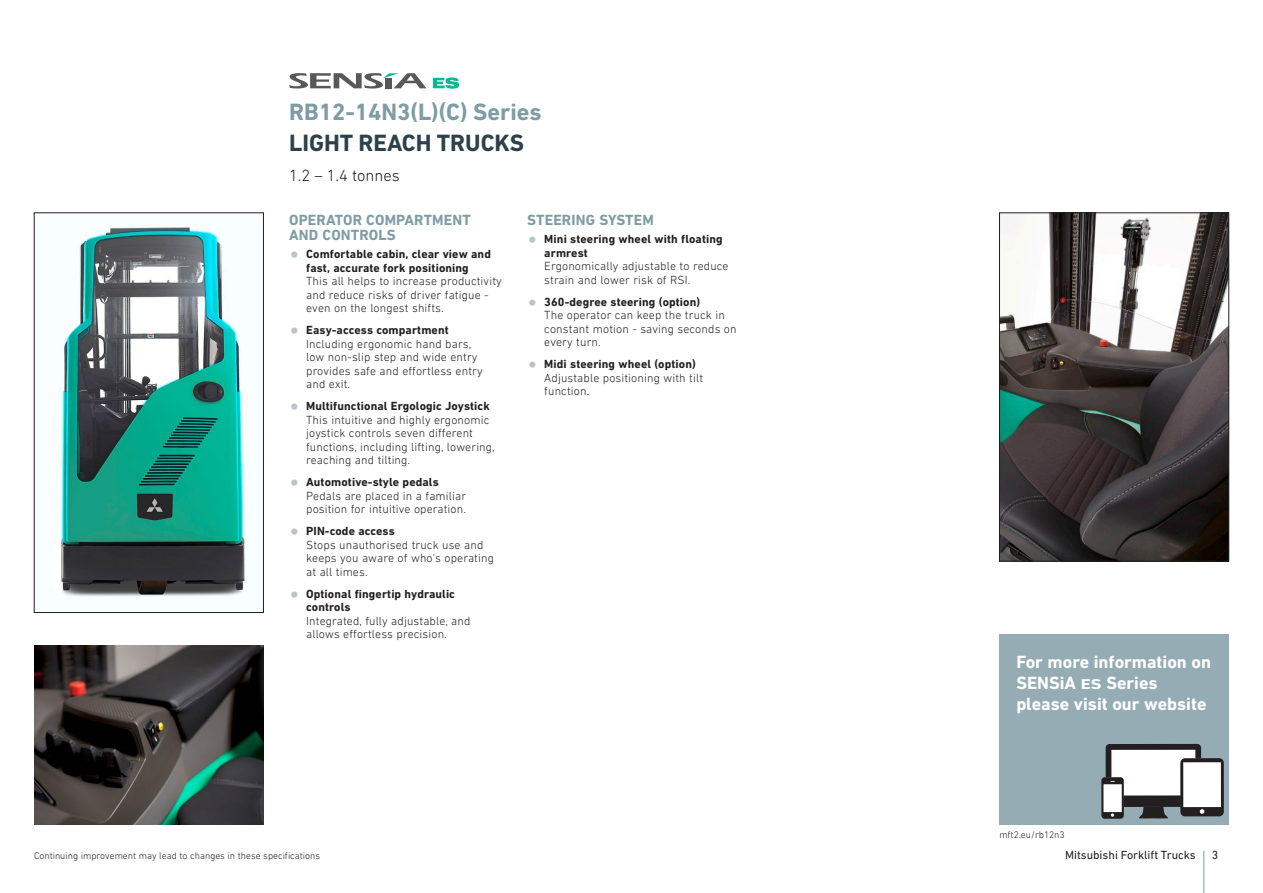
<style>
.page{position:relative;width:1263px;height:893px;background:#fff}
.page>*{position:absolute;margin:0;border:0;box-sizing:border-box;transform-origin:0 0}
.Inside_Series_Name_Norm{font:700 24px "DIN Next LT Pro";color:#7e9ca5}
.Inside_FormFactor_Norm{font:700 24px "DIN Next LT Pro";color:#2c414c}
.Boxout-Header{font:700 18px/21px "DIN Next LT Pro";color:#fff}
.Inside_Capacity_Norm{font:300 16.5px "DIN Next LT Pro";color:#23191c}
.TOP_FEATURES_Section_header{font:700 15px/15px "DIN Next LT Pro";letter-spacing:.01em;color:#7e9ca5}
.t1{font:300 12px/13.5px "DIN Next LT Pro";letter-spacing:.01em;color:#231f20}
.t2{font:12px "DIN Next LT Pro";color:#231f20}
.BODY_Smallprint_Norm{font:300 9.75px "DIN Next LT Pro";color:#231f20}
.s1{font-weight:400;font-size:24px;color:#b8c6cc}
.s2{font-weight:700}
.s3{font-size:14.4px}
</style>
<div class="page">
<div style="left:999px;top:634px;width:230px;height:191px;background:#95acb4"></div>
<div style="left:1111px;top:750px;width:84px;height:46px;background:#fff"></div>
<svg style="left:1139px;top:807px;width:29px;height:12px"></svg>
<div style="left:1101px;top:777px;width:23px;height:42px;background:#231f20;border-radius:3px"></div>
<svg style="left:1111px;top:813px;width:3px;height:4px"></svg>
<div style="left:1103px;top:784px;width:19px;height:28px;background:#fff"></div>
<div style="left:1180px;top:758px;width:44px;height:58px;background:#231f20;border-radius:5px"></div>
<svg style="left:1200px;top:809px;width:4px;height:5px"></svg>
<div style="left:1183px;top:762px;width:38px;height:45px;background:#fff"></div>
<svg style="left:1106px;top:744px;width:95px;height:38px"></svg>
<div style="left:1124px;top:795px;width:57px;height:12px;background:#231f20"></div>
<svg style="left:289px;top:73px;width:137px;height:15px"></svg>
<svg style="left:433px;top:78px;width:26px;height:11px"></svg>
<img style="left:59px;top:225px;width:188px;height:372px">
<div style="left:34px;top:213px;width:230px;height:400px;border:1px solid #231f20"></div>
<img style="left:1001px;top:215px;width:226px;height:344px">
<div style="left:999px;top:213px;width:230px;height:348px;border:1px solid #231f20"></div>
<img style="left:34px;top:646px;width:230px;height:179px">
<hr style="left:1203px;top:851px;width:1px;height:42px;background:#7e9ca5">
<p class="Inside_Series_Name_Norm" style="left:289px;top:98px;width:254px">RB12-14N3(L)(C) Series</p>
<p class="Inside_FormFactor_Norm" style="left:289px;top:129px;width:236px">LIGHT REACH TRUCKS</p>
<p class="Inside_Capacity_Norm" style="left:289px;top:165px;width:112px">1.2 – 1.4 tonnes</p>
<p class="TOP_FEATURES_Section_header" style="left:289px;top:213px;width:183px">OPERATOR COMPARTMENT<br>AND CONTROLS</p>
<p class="t1" style="left:306px;top:247px;width:197px;text-indent:-17px"><span class="s1">•</span> <span class="s2">Comfortable cabin, clear view and fast, accurate fork positioning<br></span>This all helps to increase productivity and reduce risks of driver fatigue - even on the longest shifts.</p>
<p class="t1" style="left:306px;top:323px;width:178px;text-indent:-17px"><span class="s1">•</span> <span class="s2">Easy-access compartment<br></span>Including ergonomic hand bars, low non-slip step and wide entry provides safe and effortless entry and exit.</p>
<p class="t1" style="left:306px;top:399px;width:190px;text-indent:-17px"><span class="s1">•</span> <span class="s2">Multifunctional Ergologic Joystick </span>This intuitive and highly ergonomic joystick controls seven different functions, including lifting, lowering, reaching and tilting.</p>
<p class="t1" style="left:306px;top:475px;width:162px;text-indent:-17px"><span class="s1">•</span> <span class="s2">Automotive-style pedals<br></span>Pedals are placed in a familiar position for intuitive operation.</p>
<p class="t1" style="left:306px;top:524px;width:189px;text-indent:-17px"><span class="s1">•</span> <span class="s2">PIN-code access<br></span>Stops unauthorised truck use and keeps you aware of who's operating at all times.</p>
<p class="t1" style="left:306px;top:587px;width:166px;text-indent:-17px"><span class="s1">•</span> <span class="s2">Optional fingertip hydraulic controls<br></span>Integrated, fully adjustable, and allows effortless precision.</p>
<p class="TOP_FEATURES_Section_header" style="left:527px;top:213px;width:128px">STEERING SYSTEM</p>
<p class="t1" style="left:544px;top:232px;width:186px;text-indent:-17px"><span class="s1">•</span> <span class="s2">Mini steering wheel with floating armrest<br></span>Ergonomically adjustable to reduce strain and lower risk of RSI.</p>
<p class="t1" style="left:544px;top:295px;width:194px;text-indent:-17px"><span class="s1">•</span> <span class="s2">360-degree steering (option)<br></span>The operator can keep the truck in constant motion - saving seconds on every turn.</p>
<p class="t1" style="left:544px;top:357px;width:160px;text-indent:-17px"><span class="s1">•</span> <span class="s2">Midi steering wheel (option)<br></span>Adjustable positioning with tilt function.</p>
<p class="BODY_Smallprint_Norm" style="left:34px;top:850px;width:288px">Continuing improvement may lead to changes in these specifications</p>
<p class="Boxout-Header" style="left:1016px;top:652px;width:196px">For more information on<br>SENSiA <span class="s3">ES</span> Series please visit our website</p>
<p class="BODY_Smallprint_Norm" style="left:999px;top:829px;width:67px">mft2.eu/rb12n3</p>
<p class="t2" style="left:1065px;top:848px;width:132px">Mitsubishi Forklift Trucks</p>
<p class="t2" style="left:1212px;top:848px;width:8px">3</p>
</div>
